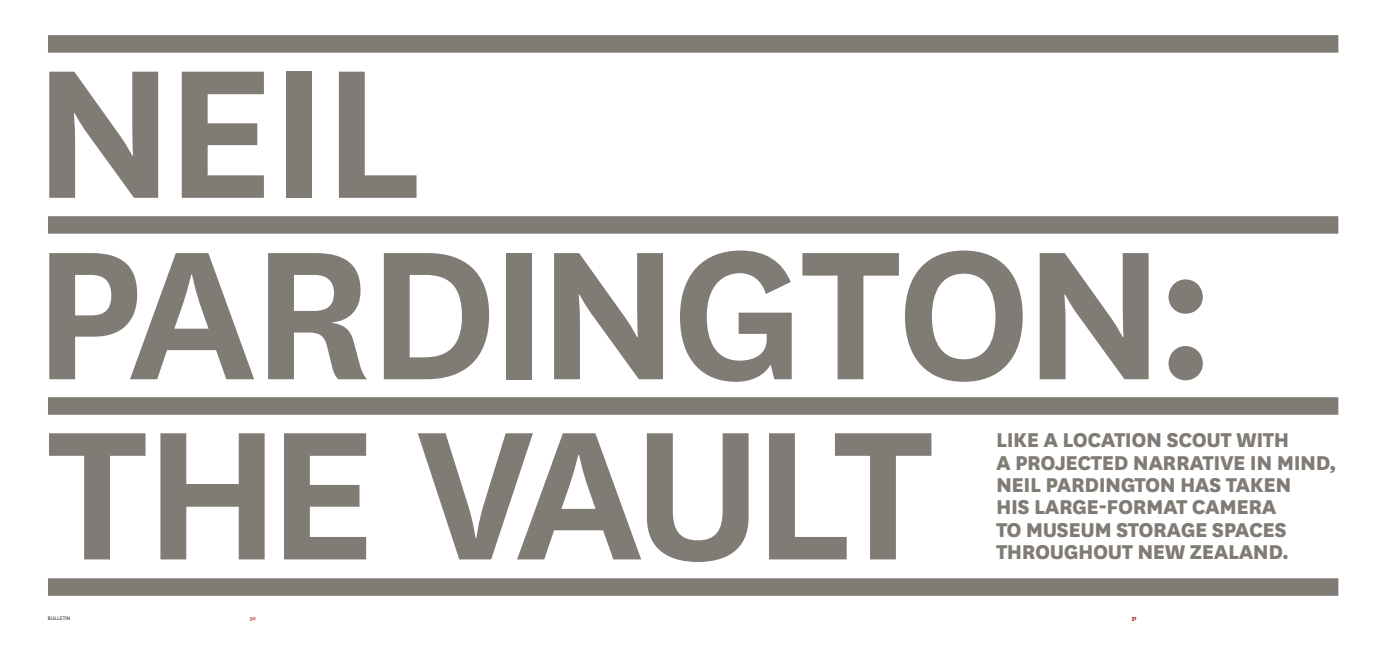
<style>
.page{position:relative;width:1388px;height:645px;background:#fff}
.page>*{position:absolute;margin:0;border:0;box-sizing:border-box;transform-origin:0 0}
.t1{font:600 213.94px/180.6px "National";letter-spacing:-.04em;color:#807b75}
.t2{font:800 23.36px/22.3px "National";letter-spacing:-.02em;color:#807b75}
.t3{font:5.95px "National";color:#231f20}
.t4{font:600 5.69px "National";color:#cc1b22}
</style>
<div class="page">
<div style="left:48px;top:578px;width:1290px;height:17px;background:#807b75"></div>
<div style="left:48px;top:35px;width:1290px;height:18px;background:#807b75"></div>
<div style="left:48px;top:397px;width:1290px;height:17px;background:#807b75"></div>
<div style="left:48px;top:216px;width:1290px;height:17px;background:#807b75"></div>
<h1 class="t1" style="left:32px;top:56px;width:1185px">NEIL<br>PARDINGTON:<br>THE VAULT</h1>
<p class="t2" style="left:996px;top:430px;width:342px">LIKE A LOCATION SCOUT WITH<br>A PROJECTED NARRATIVE IN MIND,<br>NEIL PARDINGTON HAS TAKEN<br>HIS LARGE-FORMAT CAMERA<br>TO MUSEUM STORAGE SPACES<br>THROUGHOUT NEW ZEALAND.</p>
<p class="t3" style="left:48px;top:615px;width:24px">BULLETIN</p>
<p class="t4" style="left:250px;top:615px;width:7px">30</p>
<p class="t4" style="left:1131px;top:615px;width:6px">31</p>
</div>
